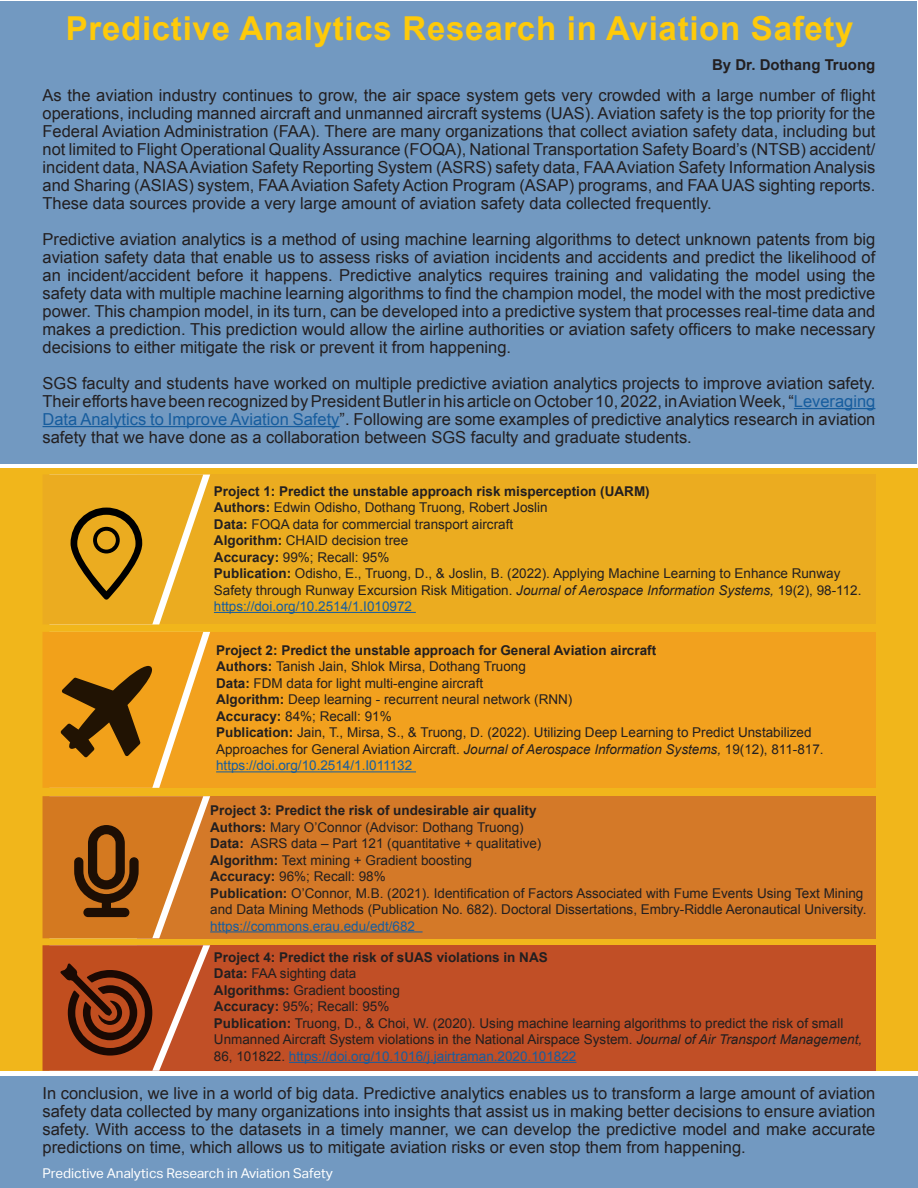
<style>
.page{position:relative;width:918px;height:1188px;background:#fff}
.page>*{position:absolute;margin:0;border:0;box-sizing:border-box;transform-origin:0 0}
.B_R_40_40_22{font:700 33px "Arial";letter-spacing:.02em;color:#feca0a}
.R_R_9_11{font:16.5px/18px "Arial";color:#231f20;text-align:justify}
.R_R_8{font:16.5px/18px "Arial";color:#231f20;text-align:justify}
.R_R_8-2{font:700 15px "Arial";color:#231f20}
.R_R_9_11-2{font:13.5px/16.5px "Arial";color:#231f20}
.R_R_9_11-3{font:700 13.5px "Arial";color:#231f20}
.Table_of_Contents{font:13.5px "Aktiv Grotesk";color:#fff}
.R_R_9_11-4{font:13.5px "Arial";color:#175d9e}
.s1{color:#175d9e}
.s2{font-weight:700}
.s3{font-style:italic}
</style>
<div class="page">
<div style="left:0;top:468px;width:918px;height:603px;background:#f1b61b"></div>
<div style="left:1px;top:1px;width:916px;height:463px;background:#7299c1"></div>
<hr style="left:794px;top:408px;width:81px;height:1px;background:#175d9e">
<hr style="left:43px;top:426px;width:297px;height:1px;background:#175d9e">
<div style="left:0;top:1076px;width:918px;height:112px;background:#7299c1"></div>
<div style="left:137px;top:632px;width:738px;height:156px;background:#f2a11e"></div>
<svg style="left:43px;top:632px;width:167px;height:156px"></svg>
<hr style="left:216px;top:771px;width:200px;height:1px;background:#175d9e">
<div style="left:137px;top:796px;width:738px;height:142px;background:#d47928"></div>
<svg style="left:43px;top:796px;width:167px;height:142px"></svg>
<hr style="left:210px;top:931px;width:213px;height:1px;background:#175d9e">
<div style="left:137px;top:945px;width:738px;height:126px;background:#c14f26"></div>
<svg style="left:43px;top:945px;width:167px;height:126px"></svg>
<hr style="left:289px;top:1062px;width:287px;height:1px;background:#175d9e">
<div style="left:137px;top:474px;width:738px;height:150px;background:#ebac20"></div>
<hr style="left:214px;top:612px;width:202px;height:1px;background:#175d9e">
<svg style="left:49px;top:474px;width:161px;height:151px"></svg>
<p class="B_R_40_40_22" style="left:66px;top:7px;width:789px">Predictive Analytics Research in Aviation Safety</p>
<p class="R_R_8-2" style="left:712px;top:54px;width:165px">By Dr. Dothang Truong</p>
<p class="R_R_9_11" style="left:43px;top:86px;width:834px">As the aviation industry continues to grow, the air space system gets very crowded with a large number of flight operations, including manned aircraft and unmanned aircraft systems (UAS). Aviation safety is the top priority for the Federal Aviation Administration (FAA). There are many organizations that collect aviation safety data, including but not limited to Flight Operational QualityAssurance (FOQA), National Transportation Safety Board’s (NTSB) accident/ incident data, NASAAviation Safety Reporting System (ASRS) safety data, FAAAviation Safety Information Analysis and Sharing (ASIAS) system, FAAAviation Safety Action Program (ASAP) programs, and FAA UAS sighting reports.<br>These data sources provide a very large amount of aviation safety data collected frequently.</p>
<p class="R_R_9_11" style="left:43px;top:230px;width:834px">Predictive aviation analytics is a method of using machine learning algorithms to detect unknown patents from big aviation safety data that enable us to assess risks of aviation incidents and accidents and predict the likelihood of an incident/accident before it happens. Predictive analytics requires training and validating the model using the safety data with multiple machine learning algorithms to find the champion model, the model with the most predictive power. This champion model, in its turn, can be developed into a predictive system that processes real-time data and makes a prediction. This prediction would allow the airline authorities or aviation safety officers to make necessary decisions to either mitigate the risk or prevent it from happening.</p>
<p class="R_R_9_11" style="left:43px;top:374px;width:834px">SGS faculty and students have worked on multiple predictive aviation analytics projects to improve aviation safety.<br>Their efforts have been recognized by President Butler in his article on October 10, 2022, in Aviation Week, “<span class="s1">Leveraging Data Analytics to Improve Aviation Safety</span>”. Following are some examples of predictive analytics research in aviation safety that we have done as a collaboration between SGS faculty and graduate students.</p>
<p class="R_R_9_11-3" style="left:214px;top:482px;width:437px">Project 1: Predict the unstable approach risk misperception (UARM)</p>
<p class="R_R_9_11-2" style="left:214px;top:499px;width:335px"><span class="s2">Authors:</span> Edwin Odisho, Dothang Truong, Robert Joslin</p>
<p class="R_R_9_11-2" style="left:214px;top:516px;width:301px"><span class="s2">Data:</span> FOQA data for commercial transport aircraft</p>
<p class="R_R_9_11-2" style="left:214px;top:532px;width:196px"><span class="s2">Algorithm:</span> CHAID decision tree</p>
<p class="R_R_9_11-2" style="left:214px;top:549px;width:177px"><span class="s2">Accuracy:</span> 99%; Recall: 95%</p>
<p class="R_R_9_11-2" style="left:214px;top:565px;width:649px"><span class="s2">Publication:</span> Odisho, E., Truong, D., &amp; Joslin, B. (2022). Applying Machine Learning to Enhance Runway<br>Safety through Runway Excursion Risk Mitigation. <span class="s3">Journal of Aerospace Information Systems,</span> 19(2), 98-112. <span class="s1">https://doi.org/10.2514/1.I010972</span></p>
<p class="R_R_9_11-3" style="left:216px;top:641px;width:442px">Project 2: Predict the unstable approach for General Aviation aircraft</p>
<p class="R_R_9_11-2" style="left:216px;top:659px;width:311px"><span class="s2">Authors:</span> Tanish Jain, Shlok Mirsa, Dothang Truong</p>
<p class="R_R_9_11-2" style="left:216px;top:675px;width:269px"><span class="s2">Data:</span> FDM data for light multi-engine aircraft</p>
<p class="R_R_9_11-2" style="left:216px;top:692px;width:358px"><span class="s2">Algorithm:</span> Deep learning - recurrent neural network (RNN)</p>
<p class="R_R_9_11-2" style="left:216px;top:708px;width:177px"><span class="s2">Accuracy:</span> 84%; Recall: 91%</p>
<p class="R_R_9_11-2" style="left:216px;top:725px;width:609px"><span class="s2">Publication:</span> Jain, T., Mirsa, S., &amp; Truong, D. (2022). Utilizing Deep Learning to Predict Unstabilized<br>Approaches for General Aviation Aircraft. <span class="s3">Journal of Aerospace Information Systems,</span> 19(12), 811-817.</p>
<p class="R_R_9_11-4" style="left:216px;top:757px;width:198px">https://doi.org/10.2514/1.I011132</p>
<p class="R_R_9_11-3" style="left:210px;top:801px;width:328px">Project 3: Predict the risk of undesirable air quality</p>
<p class="R_R_9_11-2" style="left:210px;top:819px;width:315px"><span class="s2">Authors:</span> Mary O’Connor (Advisor: Dothang Truong)</p>
<p class="R_R_9_11-2" style="left:210px;top:835px;width:333px"><span class="s2">Data:</span> ASRS data – Part 121 (quantitative + qualitative)</p>
<p class="R_R_9_11-2" style="left:210px;top:852px;width:263px"><span class="s2">Algorithm:</span> Text mining + Gradient boosting</p>
<p class="R_R_9_11-2" style="left:210px;top:868px;width:177px"><span class="s2">Accuracy:</span> 96%; Recall: 98%</p>
<p class="R_R_9_11-2" style="left:210px;top:885px;width:658px"><span class="s2">Publication:</span> O’Connor, M.B. (2021). Identification of Factors Associated with Fume Events Using Text Mining and Data Mining Methods (Publication No. 682). Doctoral Dissertations, Embry-Riddle Aeronautical University. <span class="s1">https://commons.erau.edu/edt/682</span></p>
<p class="R_R_9_11-3" style="left:214px;top:948px;width:335px">Project 4: Predict the risk of sUAS violations in NAS</p>
<p class="R_R_9_11-2" style="left:214px;top:966px;width:144px"><span class="s2">Data:</span> FAA sighting data</p>
<p class="R_R_9_11-2" style="left:214px;top:982px;width:188px"><span class="s2">Algorithms:</span> Gradient boosting</p>
<p class="R_R_9_11-2" style="left:214px;top:999px;width:177px"><span class="s2">Accuracy:</span> 95%; Recall: 95%</p>
<p class="R_R_9_11-2" style="left:214px;top:1015px;width:650px"><span class="s2">Publication:</span> Truong, D., &amp; Choi, W. (2020). Using machine learning algorithms to predict the risk of small<br>Unmanned Aircraft System violations in the National Airspace System. <span class="s3">Journal of Air Transport Management,<br></span>86, 101822. <span class="s1">https://doi.org/10.1016/j.jairtraman.2020.101822</span></p>
<p class="R_R_8" style="left:43px;top:1085px;width:834px">In conclusion, we live in a world of big data. Predictive analytics enables us to transform a large amount of aviation safety data collected by many organizations into insights that assist us in making better decisions to ensure aviation safety. With access to the datasets in a timely manner, we can develop the predictive model and make accurate predictions on time, which allows us to mitigate aviation risks or even stop them from happening.</p>
<p class="Table_of_Contents" style="left:43px;top:1165px;width:292px">Predictive Analytics Research in Aviation Safety</p>
</div>
